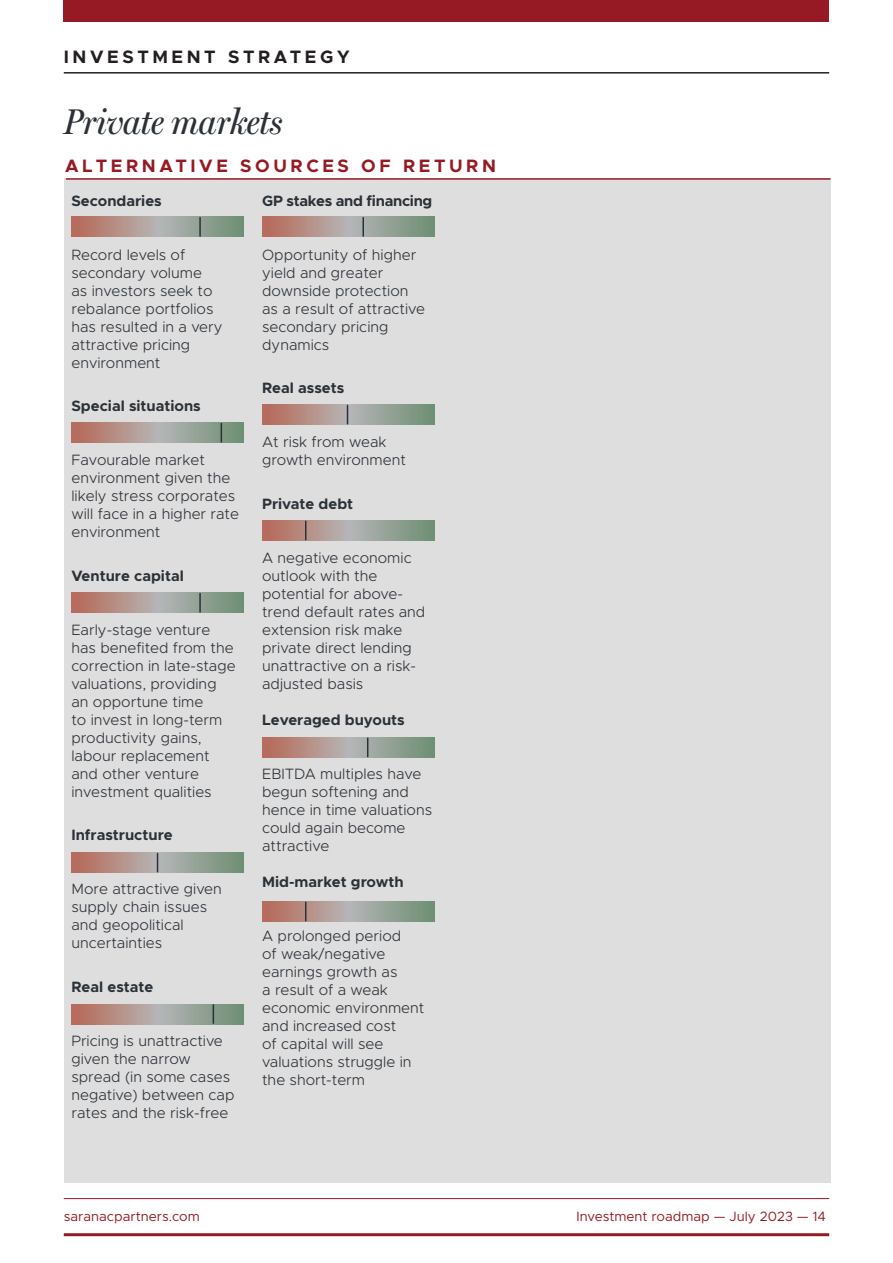
<style>
.page{position:relative;width:893px;height:1263px;background:#fff}
.page>*{position:absolute;margin:0;border:0;box-sizing:border-box;transform-origin:0 0}
.AA_dashboard_main_heading{font:italic 36px "Miller Headline";color:#2b3136}
.AA_dashboard_asset_class_head{font:700 18px "Metropolis";letter-spacing:.2em;color:#951a23}
.AA_dashboard_asset_class_head-2{font:700 18px "Metropolis";letter-spacing:.2em;color:#231f20}
.AA_dashboard_body_8_10{font:300 15px/18px "Metropolis";color:#2b3136}
.AA_dashboard_subhead{font:700 15px "Metropolis";color:#2b3136}
.AA_dashboard_subhead-2{font:300 15px/18px "Metropolis";color:#2b3136}
.AA_dashboard_subhead-3{font:700 15px "Metropolis";letter-spacing:-.02em;color:#2b3136}
.AA_footer{font:13.5px "Metropolis";color:#951a23}
</style>
<div class="page">
<div style="left:64px;top:178px;width:766px;height:1005px;background:#dededf"></div>
<hr style="left:66px;top:178px;width:764px;height:2px;background:#951a23">
<svg style="left:71px;top:217px;width:173px;height:20px;background:#a3978c"></svg>
<svg style="left:199px;top:218px;width:2px;height:18px"></svg>
<svg style="left:262px;top:217px;width:172px;height:20px;background:#a3978c"></svg>
<svg style="left:362px;top:218px;width:2px;height:18px"></svg>
<svg style="left:262px;top:405px;width:172px;height:20px;background:#a3978c"></svg>
<svg style="left:347px;top:405px;width:1px;height:19px"></svg>
<svg style="left:262px;top:520px;width:172px;height:20px;background:#a3978c"></svg>
<svg style="left:305px;top:521px;width:1px;height:19px"></svg>
<svg style="left:262px;top:901px;width:172px;height:20px;background:#a3978c"></svg>
<svg style="left:305px;top:902px;width:1px;height:19px"></svg>
<svg style="left:262px;top:737px;width:172px;height:20px;background:#a3978c"></svg>
<svg style="left:367px;top:738px;width:1px;height:19px"></svg>
<svg style="left:71px;top:423px;width:173px;height:20px;background:#a3978c"></svg>
<svg style="left:221px;top:423px;width:1px;height:19px"></svg>
<svg style="left:71px;top:593px;width:173px;height:20px;background:#a4978c"></svg>
<svg style="left:199px;top:593px;width:2px;height:19px"></svg>
<svg style="left:71px;top:853px;width:173px;height:20px;background:#a3968c"></svg>
<svg style="left:157px;top:853px;width:1px;height:19px"></svg>
<svg style="left:71px;top:1004px;width:173px;height:20px;background:#a3978c"></svg>
<svg style="left:213px;top:1005px;width:1px;height:18px"></svg>
<hr style="left:64px;top:1233px;width:765px;height:3px;background:#951a23">
<hr style="left:64px;top:1198px;width:765px;height:1px;background:#951a23">
<hr style="left:64px;top:72px;width:765px;height:2px;background:#231f20">
<div style="left:64px;top:0;width:765px;height:21px;background:#951a23"></div>
<p class="AA_dashboard_asset_class_head-2" style="left:64px;top:46px;width:287px">INVESTMENT STRATEGY</p>
<p class="AA_dashboard_main_heading" style="left:64px;top:100px;width:220px">Private markets</p>
<p class="AA_dashboard_asset_class_head" style="left:65px;top:154px;width:432px">ALTERNATIVE SOURCES OF RETURN</p>
<p class="AA_dashboard_subhead" style="left:71px;top:191px;width:92px">Secondaries</p>
<p class="AA_dashboard_body_8_10" style="left:71px;top:246px;width:153px">Record levels of secondary volume<br>as investors seek to rebalance portfolios has resulted in a very attractive pricing environment</p>
<p class="AA_dashboard_subhead" style="left:71px;top:397px;width:131px">Special situations</p>
<p class="AA_dashboard_body_8_10" style="left:71px;top:451px;width:169px">Favourable market environment given the likely stress corporates will face in a higher rate environment</p>
<p class="AA_dashboard_subhead" style="left:71px;top:566px;width:114px">Venture capital</p>
<p class="AA_dashboard_body_8_10" style="left:71px;top:621px;width:166px">Early-stage venture has benefited from the correction in late-stage valuations, providing an opportune time<br>to invest in long-term productivity gains, labour replacement and other venture investment qualities</p>
<p class="AA_dashboard_subhead" style="left:71px;top:826px;width:103px">Infrastructure</p>
<p class="AA_dashboard_body_8_10" style="left:71px;top:880px;width:152px">More attractive given supply chain issues and geopolitical uncertainties</p>
<p class="AA_dashboard_subhead" style="left:71px;top:977px;width:84px">Real estate</p>
<p class="AA_dashboard_body_8_10" style="left:71px;top:1032px;width:165px">Pricing is unattractive given the narrow spread (in some cases negative) between cap rates and the risk-free</p>
<p class="AA_dashboard_subhead-3" style="left:262px;top:191px;width:172px">GP stakes and financing</p>
<p class="AA_dashboard_body_8_10" style="left:262px;top:246px;width:164px">Opportunity of higher yield and greater downside protection as a result of attractive secondary pricing dynamics</p>
<p class="AA_dashboard_subhead" style="left:262px;top:379px;width:84px">Real assets</p>
<p class="AA_dashboard_body_8_10" style="left:262px;top:433px;width:145px">At risk from weak growth environment</p>
<p class="AA_dashboard_subhead" style="left:262px;top:494px;width:93px">Private debt</p>
<p class="AA_dashboard_body_8_10" style="left:262px;top:549px;width:165px">A negative economic outlook with the potential for above&shy;trend default rates and extension risk make private direct lending unattractive on a risk&shy;adjusted basis</p>
<p class="AA_dashboard_subhead" style="left:262px;top:710px;width:144px">Leveraged buyouts</p>
<p class="AA_dashboard_subhead-2" style="left:262px;top:765px;width:171px">EBITDA multiples have begun softening and hence in time valuations could again become attractive</p>
<p class="AA_dashboard_subhead" style="left:262px;top:872px;width:143px">Mid-market growth</p>
<p class="AA_dashboard_body_8_10" style="left:262px;top:927px;width:164px">A prolonged period<br>of weak/negative earnings growth as<br>a result of a weak economic environment and increased cost<br>of capital will see valuations struggle in the short-term</p>
<p class="AA_footer" style="left:64px;top:1207px;width:138px">saranacpartners.com</p>
<p class="AA_footer" style="left:576px;top:1207px;width:251px">Investment roadmap — July 2023 — 14</p>
</div>
